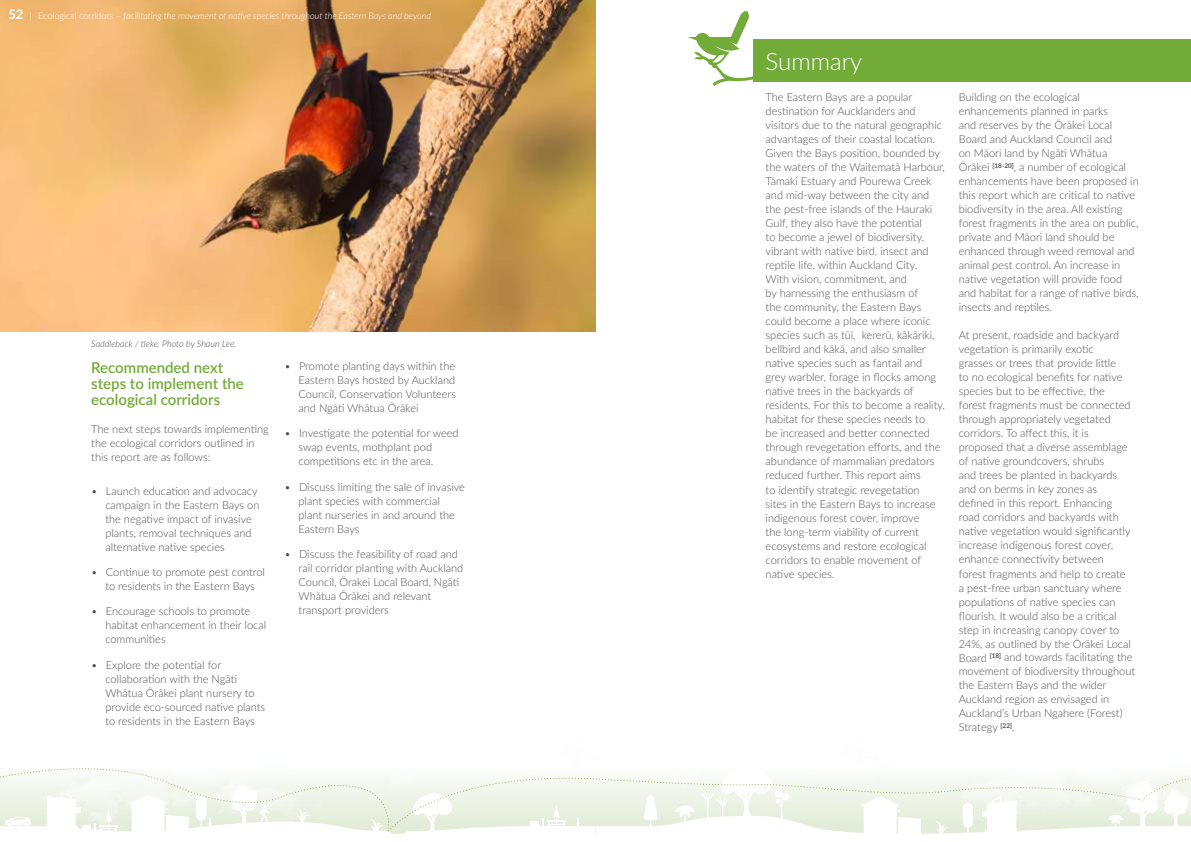
<style>
.page{position:relative;width:1191px;height:842px;background:#fff}
.page>*{position:absolute;margin:0;border:0;box-sizing:border-box;transform-origin:0 0}
.t1{font:300 24px "Lato";color:#fff}
.t2{font:600 15px/16px "Lato";color:#72ab37}
.t3{font:300 11px/14px "Lato";color:#4c4d4f}
.t4{font:italic 300 9px "Lato";color:#fff}
.t5{font:italic 300 9px "Lato";color:#4c4d4f}
.s1{font-weight:700;font-style:normal;font-size:13px}
.s2{font-style:normal}
</style>
<div class="page">
<svg style="left:0;top:768px;width:1191px;height:68px"></svg>
<img style="left:0;top:0;width:595px;height:332px">
<div style="left:754px;top:40px;width:437px;height:42px;background:#72ab37"></div>
<svg style="left:688px;top:10px;width:76px;height:76px"></svg>
<p class="t4" style="left:8px;top:9px;width:424px"><span class="s1">52</span> <span class="s2">| Ecological corridors –</span> facilitating the movement of native species throughout the Eastern Bays and beyond</p>
<p class="t5" style="left:91px;top:337px;width:146px">Saddleback / tīeke. Photo by Shaun Lee.</p>
<h2 class="t2" style="left:91px;top:359px;width:154px">Recommended next steps to implement the ecological corridors</h2>
<p class="t3" style="left:91px;top:422px;width:179px">The next steps towards implementing the ecological corridors outlined in this report are as follows:</p>
<p class="t3" style="left:105px;top:483px;width:155px;text-indent:-14px">• Launch education and advocacy campaign in the Eastern Bays on the negative impact of invasive plants, removal techniques and alternative native species</p>
<p class="t3" style="left:91px;top:565px;width:175px;text-align:center">• Continue to promote pest control to residents in the Eastern Bays</p>
<p class="t3" style="left:105px;top:604px;width:162px;text-indent:-14px">• Encourage schools to promote habitat enhancement in their local communities</p>
<p class="t3" style="left:105px;top:657px;width:161px;text-indent:-14px">• Explore the potential for collaboration with the Ngāti<br>Whātua Ōrākei plant nursery to provide eco-sourced native plants to residents in the Eastern Bays</p>
<p class="t3" style="left:298px;top:358px;width:159px;text-align:justify;text-indent:-14px">• Promote planting days within the Eastern Bays hosted by Auckland Council, Conservation Volunteers and Ngāti Whātua Ōrākei</p>
<p class="t3" style="left:298px;top:426px;width:161px;text-indent:-14px">• Investigate the potential for weed swap events, mothplant pod competitions etc in the area.</p>
<p class="t3" style="left:298px;top:479px;width:168px;text-indent:-14px">• Discuss limiting the sale of invasive plant species with commercial plant nurseries in and around the<br>Eastern Bays</p>
<p class="t3" style="left:298px;top:546px;width:166px;text-indent:-14px">• Discuss the feasibility of road and rail corridor planting with Auckland<br>Council, Ōrakei Local Board, Ngāti<br>Whātua Ōrākei and relevant transport providers</p>
<h1 class="t1" style="left:765px;top:45px;width:98px">Summary</h1>
<p class="t3" style="left:765px;top:90px;width:181px">The Eastern Bays are a popular destination for Aucklanders and visitors due to the natural geographic advantages of their coastal location.<br>Given the Bays position, bounded by the waters of the Waitematā Harbour, Tāmaki Estuary and Pourewa Creek and mid-way between the city and the pest-free islands of the Hauraki Gulf, they also have the potential<br>to become a jewel of biodiversity, vibrant with native bird, insect and reptile life, within Auckland City.<br>With vision, commitment, and<br>by harnessing the enthusiasm of<br>the community, the Eastern Bays could become a place where iconic species such as tūī, kererū, kākāriki, bellbird and kākā, and also smaller native species such as fantail and grey warbler, forage in flocks among native trees in the backyards of residents. For this to become a reality, habitat for these species needs to<br>be increased and better connected through revegetation efforts, and the abundance of mammalian predators reduced further. This report aims<br>to identify strategic revegetation<br>sites in the Eastern Bays to increase indigenous forest cover, improve<br>the long-term viability of current ecosystems and restore ecological corridors to enable movement of native species.</p>
<p class="t3" style="left:958px;top:90px;width:181px">Building on the ecological enhancements planned in parks<br>and reserves by the Ōrākei Local Board and Auckland Council and<br>on Māori land by Ngāti Whātua Ōrākei <sup>[18-20]</sup>, a number of ecological enhancements have been proposed in this report which are critical to native biodiversity in the area. All existing forest fragments in the area on public, private and Māori land should be enhanced through weed removal and animal pest control. An increase in native vegetation will provide food and habitat for a range of native birds, insects and reptiles.</p>
<p class="t3" style="left:958px;top:328px;width:178px">At present, roadside and backyard vegetation is primarily exotic<br>grasses or trees that provide little<br>to no ecological benefits for native species but to be effective, the<br>forest fragments must be connected through appropriately vegetated corridors. To affect this, it is proposed that a diverse assemblage of native groundcovers, shrubs<br>and trees be planted in backyards and on berms in key zones as defined in this report. Enhancing road corridors and backyards with native vegetation would significantly increase indigenous forest cover, enhance connectivity between<br>forest fragments and help to create<br>a pest-free urban sanctuary where populations of native species can flourish. It would also be a critical step in increasing canopy cover to 24%, as outlined by the Ōrākei Local Board <sup>[18]</sup> and towards facilitating the movement of biodiversity throughout the Eastern Bays and the wider Auckland region as envisaged in Auckland’s Urban Ngahere (Forest)<br>Strategy <sup>[22]</sup>.</p>
</div>
